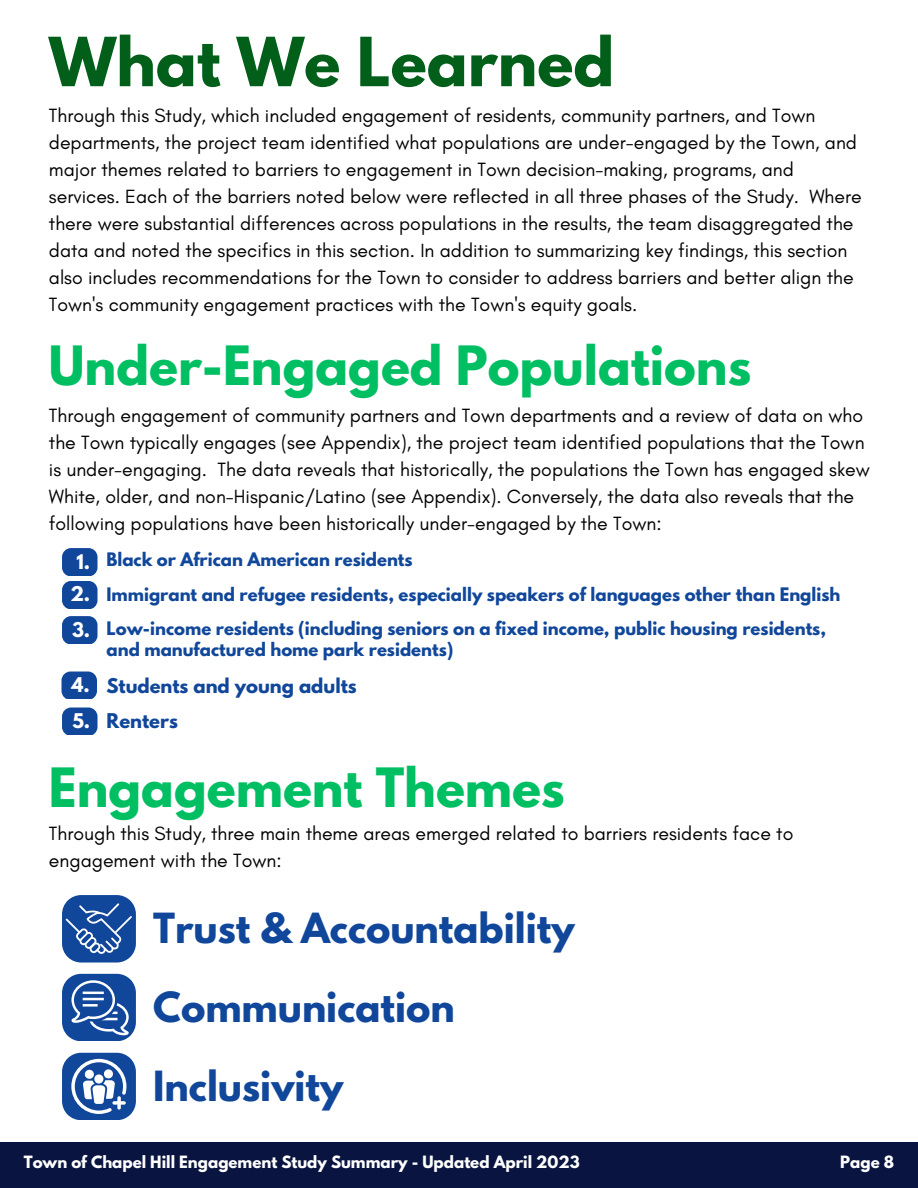
<style>
.page{position:relative;width:918px;height:1188px;background:#fff}
.page>*{position:absolute;margin:0;border:0;box-sizing:border-box;transform-origin:0 0}
.t1{font:700 60px "League Spartan";color:#015f19}
.t2{font:700 48px "League Spartan";color:#00bf63}
.t3{font:700 36.75px/78.9px "League Spartan";color:#11479a}
.t4{font:19.5px/27px "Glacial Indifference";color:#000}
.t5{font:700 18px "League Spartan";color:#11479a}
.t6{font:700 18px/32.8px "League Spartan";color:#fff;text-align:center}
.t7{font:700 16.5px/34.2px "League Spartan";color:#11479a}
.t8{font:700 15px "League Spartan";color:#fff}
.s1{color:#fff}
</style>
<div class="page">
<div style="left:0;top:1142px;width:918px;height:46px;background:#091540"></div>
<svg style="left:62px;top:895px;width:74px;height:67px;background:#3a66ab"></svg>
<svg style="left:62px;top:974px;width:74px;height:67px"></svg>
<svg style="left:62px;top:1053px;width:74px;height:67px"></svg>
<div style="left:62px;top:548px;width:35px;height:28px;background:#11479a;border-radius:9px"></div>
<div style="left:62px;top:581px;width:35px;height:28px;background:#11479a;border-radius:9px"></div>
<div style="left:62px;top:616px;width:35px;height:28px;background:#11479a;border-radius:9px"></div>
<div style="left:62px;top:672px;width:35px;height:27px;background:#11479a;border-radius:9px"></div>
<div style="left:62px;top:708px;width:35px;height:27px;background:#11479a;border-radius:9px"></div>
<h1 class="t1" style="left:49px;top:32px;width:567px">What We Learned</h1>
<p class="t4" style="left:49px;top:101px;width:814px">Through this Study, which included engagement of residents, community partners, and Town departments, the project team identified what populations are under-engaged by the Town, and major themes related to barriers to engagement in Town decision-making, programs, and services. Each of the barriers noted below were reflected in all three phases of the Study. Where there were substantial differences across populations in the results, the team disaggregated the data and noted the specifics in this section. In addition to summarizing key findings, this section also includes recommendations for the Town to consider to address barriers and better align the Town's community engagement practices with the Town's equity goals.</p>
<h2 class="t2" style="left:49px;top:342px;width:704px">Under-Engaged Populations</h2>
<p class="t4" style="left:49px;top:402px;width:823px">Through engagement of community partners and Town departments and a review of data on who the Town typically engages (see Appendix), the project team identified populations that the Town is under-engaging. The data reveals that historically, the populations the Town has engaged skew White, older, and non-Hispanic/Latino (see Appendix). Conversely, the data also reveals that the following populations have been historically under-engaged by the Town:</p>
<p class="t7" style="left:106px;top:545px;width:735px">Black or African American residents<br>Immigrant and refugee residents, especially speakers of languages other than English<br>Low-income residents (including seniors on a fixed income, public housing residents,</p>
<p class="t7" style="left:107px;top:635px;width:348px">and manufactured home park residents)</p>
<p class="t5" style="left:106px;top:676px;width:252px">Students and young adults</p>
<p class="t6" style="left:70px;top:547px;width:21px">1.<br>2.</p>
<p class="t6" style="left:72px;top:615px;width:20px">3.</p>
<p class="t6" style="left:71px;top:671px;width:20px">4.</p>
<p class="t5" style="left:72px;top:712px;width:107px"><span class="s1">5.</span> Renters</p>
<h2 class="t2" style="left:49px;top:764px;width:517px">Engagement Themes</h2>
<p class="t4" style="left:49px;top:820px;width:746px">Through this Study, three main theme areas emerged related to barriers residents face to engagement with the Town:</p>
<h3 class="t3" style="left:153px;top:894px;width:423px">Trust &amp; Accountability</h3>
<h3 class="t3" style="left:153px;top:973px;width:303px">Communication<br>Inclusivity</h3>
<p class="t8" style="left:24px;top:1155px;width:557px">Town of Chapel Hill Engagement Study Summary - Updated April 2023</p>
<p class="t8" style="left:840px;top:1155px;width:55px">Page 8</p>
</div>
